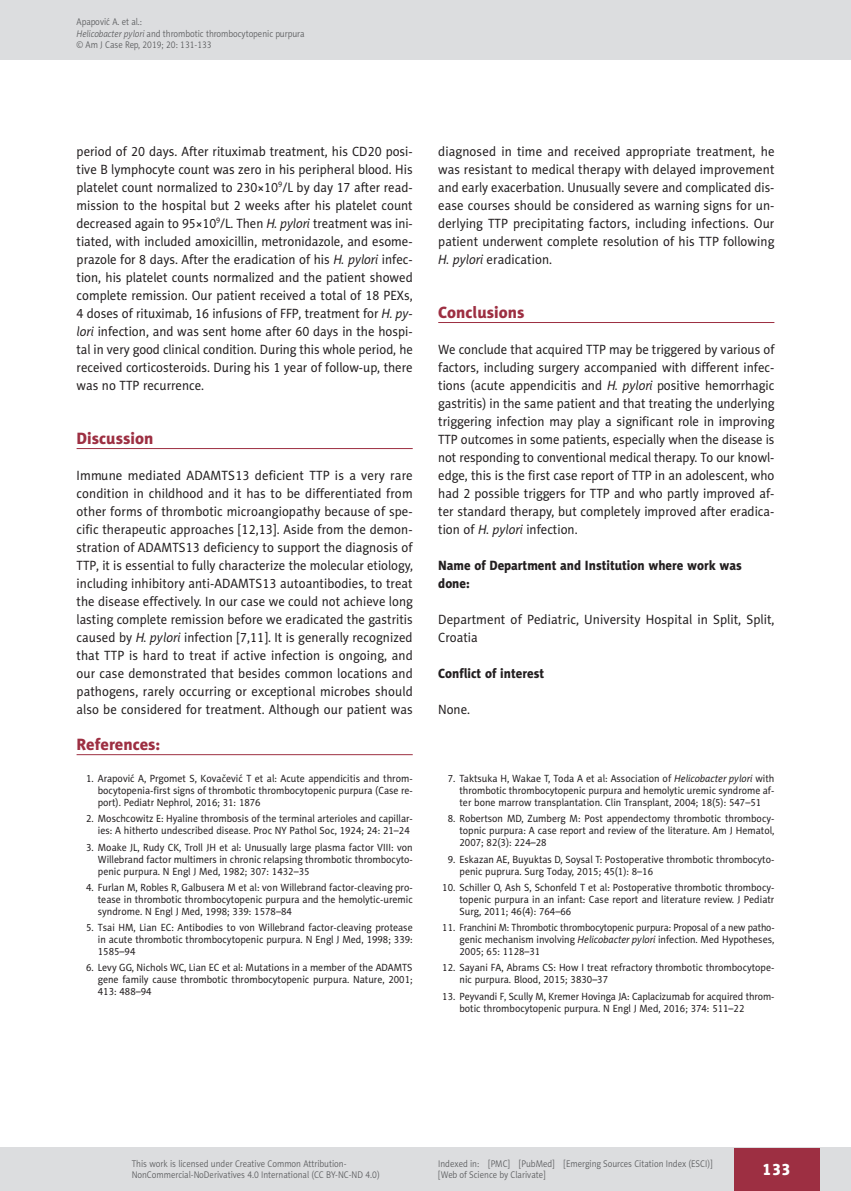
<style>
.page{position:relative;width:851px;height:1191px;background:#fff}
.page>*{position:absolute;margin:0;border:0;box-sizing:border-box;transform-origin:0 0}
.AJCR_Headline_1{font:16.5px "Naomi Sans EFN Heavy";color:#9d2f42}
.AJCR_Referencje_Tytu{font:16.5px "Naomi Sans EFN Heavy";color:#9d2f42}
.t1{font:16.5px "Naomi Sans EFN Heavy";color:#fff}
.AJCR_Body{font:13.5px/18px "Naomi Sans EFN";letter-spacing:.005em;color:#231f20;text-align:justify;scale:.95 1}
.AJCR_Body-2{font:13.5px/18px "Naomi Sans EFN";letter-spacing:.005em;color:#231f20;text-align:justify;scale:.96 1}
.AJCR_Body-3{font:13.5px/18px "Naomi Sans EFN";letter-spacing:.005em;color:#231f20;text-align:justify;scale:.94 1}
.AJCR_Headline_2{font:13.5px/18px "Naomi Sans EFN Heavy";color:#231f20;scale:.95 1}
.AJCR_Referencje_punk{font:10.5px/12px "Naomi Sans EFN";color:#231f20;text-align:justify;scale:.95 1}
.AJCR_Referencje_punk-2{font:10.5px/12px "Naomi Sans EFN";color:#231f20;text-align:justify;scale:.92 1}
.AJCR_Referencje_punk-3{font:10.5px/12px "Naomi Sans EFN";color:#231f20;scale:.94 1}
.AJCR_pagina_zywa{font:9.75px/11.2px "Naomi Sans EFN Light";color:#57585a;scale:.9 1}
.AJCR_pagina_sygnatur{font:9.75px "Naomi Sans EFN Light";color:#57585a;scale:.9 1}
.s1{font-style:italic}
</style>
<div class="page">
<hr style="left:77px;top:448px;width:335px;height:1px;background:#9d2f42">
<hr style="left:438px;top:322px;width:336px;height:1px;background:#9d2f42">
<hr style="left:77px;top:754px;width:335px;height:1px;background:#9d2f42">
<div style="left:0;top:1148px;width:850px;height:43px;background:#dcdddf"></div>
<div style="left:733px;top:1147px;width:86px;height:43px;background:#9d2f42"></div>
<div style="left:0;top:0;width:850px;height:60px;background:#dcdddf"></div>
<p class="AJCR_pagina_zywa" style="left:77px;top:16px;width:255px">Apapović A. et al.:<br><span class="s1">Helicobacter pylori</span> and thrombotic thrombocytopenic purpura</p>
<p class="AJCR_pagina_sygnatur" style="left:77px;top:39px;width:152px">© Am J Case Rep, 2019; 20: 131-133</p>
<p class="AJCR_Body" style="left:77px;top:142px;width:355px">period of 20 days. After rituximab treatment, his CD20 posi&shy;tive B lymphocyte count was zero in his peripheral blood. His platelet count normalized to 230×10<sup>9</sup>/L by day 17 after read&shy;mission to the hospital but 2 weeks after his platelet count decreased again to 95×10<sup>9</sup>/L. Then <span class="s1">H. pylori</span> treatment was ini&shy;tiated, with included amoxicillin, metronidazole, and esome&shy;prazole for 8 days. After the eradication of his <span class="s1">H. pylori</span> infec&shy;tion, his platelet counts normalized and the patient showed complete remission. Our patient received a total of 18 PEXs, 4 doses of rituximab, 16 infusions of FFP, treatment for <span class="s1">H. py&shy;lori</span> infection, and was sent home after 60 days in the hospi&shy;tal in very good clinical condition. During this whole period, he received corticosteroids. During his 1 year of follow-up, there was no TTP recurrence.</p>
<p class="AJCR_Headline_1" style="left:77px;top:428px;width:78px">Discussion</p>
<p class="AJCR_Body-2" style="left:77px;top:466px;width:352px">Immune mediated ADAMTS13 deficient TTP is a very rare condition in childhood and it has to be differentiated from other forms of thrombotic microangiopathy because of spe&shy;cific therapeutic approaches [12,13]. Aside from the demon&shy;stration of ADAMTS13 deficiency to support the diagnosis of TTP, it is essential to fully characterize the molecular etiology, including inhibitory anti-ADAMTS13 autoantibodies, to treat the disease effectively. In our case we could not achieve long lasting complete remission before we eradicated the gastritis caused by <span class="s1">H. pylori</span> infection [7,11]. It is generally recognized that TTP is hard to treat if active infection is ongoing, and our case demonstrated that besides common locations and pathogens, rarely occurring or exceptional microbes should also be considered for treatment. Although our patient was</p>
<p class="AJCR_Referencje_Tytu" style="left:77px;top:734px;width:85px">References:</p>
<p class="AJCR_Referencje_punk" style="left:98px;top:772px;width:333px;text-indent:-12px">1. Arapović A, Prgomet S, Kovačević T et al: Acute appendicitis and throm&shy;bocytopenia-first signs of thrombotic thrombocytopenic purpura (Case re&shy;port). Pediatr Nephrol, 2016; 31: 1876</p>
<p class="AJCR_Referencje_punk" style="left:86px;top:813px;width:345px;text-align:right">2. Moschcowitz E: Hyaline thrombosis of the terminal arterioles and capillar&shy;ies: A hitherto undescribed disease. Proc NY Pathol Soc, 1924; 24: 21–24</p>
<p class="AJCR_Referencje_punk" style="left:98px;top:841px;width:333px;text-indent:-12px">3. Moake JL, Rudy CK, Troll JH et al: Unusually large plasma factor VIII: von Willebrand factor multimers in chronic relapsing thrombotic thrombocyto&shy;penic purpura. N Engl J Med, 1982; 307: 1432–35</p>
<p class="AJCR_Referencje_punk" style="left:98px;top:881px;width:333px;text-indent:-12px">4. Furlan M, Robles R, Galbusera M et al: von Willebrand factor-cleaving pro&shy;tease in thrombotic thrombocytopenic purpura and the hemolytic-uremic syndrome. N Engl J Med, 1998; 339: 1578–84</p>
<p class="AJCR_Referencje_punk" style="left:98px;top:921px;width:333px;text-indent:-12px">5. Tsai HM, Lian EC: Antibodies to von Willebrand factor-cleaving protease in acute thrombotic thrombocytopenic purpura. N Engl J Med, 1998; 339:<br>1585–94</p>
<p class="AJCR_Referencje_punk" style="left:98px;top:962px;width:333px;text-indent:-12px">6. Levy GG, Nichols WC, Lian EC et al: Mutations in a member of the ADAMTS gene family cause thrombotic thrombocytopenic purpura. Nature, 2001; 413: 488–94</p>
<p class="AJCR_Body" style="left:438px;top:142px;width:355px">diagnosed in time and received appropriate treatment, he was resistant to medical therapy with delayed improvement and early exacerbation. Unusually severe and complicated dis&shy;ease courses should be considered as warning signs for un&shy;derlying TTP precipitating factors, including infections. Our patient underwent complete resolution of his TTP following <span class="s1">H. pylori</span> eradication.</p>
<p class="AJCR_Headline_1" style="left:438px;top:302px;width:88px">Conclusions</p>
<p class="AJCR_Body-3" style="left:438px;top:340px;width:359px">We conclude that acquired TTP may be triggered by various of factors, including surgery accompanied with different infec&shy;tions (acute appendicitis and <span class="s1">H. pylori</span> positive hemorrhagic gastritis) in the same patient and that treating the underlying triggering infection may play a significant role in improving TTP outcomes in some patients, especially when the disease is not responding to conventional medical therapy. To our knowl&shy;edge, this is the first case report of TTP in an adolescent, who had 2 possible triggers for TTP and who partly improved af&shy;ter standard therapy, but completely improved after eradica&shy;tion of <span class="s1">H. pylori</span> infection.</p>
<p class="AJCR_Headline_2" style="left:438px;top:556px;width:321px">Name of Department and Institution where work was done:</p>
<p class="AJCR_Body-2" style="left:438px;top:610px;width:352px">Department of Pediatric, University Hospital in Split, Split,<br>Croatia</p>
<p class="AJCR_Headline_2" style="left:438px;top:664px;width:113px">Conflict of interest</p>
<p class="AJCR_Body" style="left:438px;top:700px;width:35px">None.</p>
<p class="AJCR_Referencje_punk" style="left:459px;top:772px;width:333px;text-indent:-12px">7. Taktsuka H, Wakae T, Toda A et al: Association of <span class="s1">Helicobacter pylori</span> with thrombotic thrombocytopenic purpura and hemolytic uremic syndrome af&shy;ter bone marrow transplantation. Clin Transplant, 2004; 18(5): 547–51</p>
<p class="AJCR_Referencje_punk" style="left:459px;top:813px;width:333px;text-indent:-12px">8. Robertson MD, Zumberg M: Post appendectomy thrombotic thrombocy&shy;topnic purpura: A case report and review of the literature. Am J Hematol, 2007; 82(3): 224–28</p>
<p class="AJCR_Referencje_punk" style="left:459px;top:853px;width:333px;text-indent:-12px">9. Eskazan AE, Buyuktas D, Soysal T: Postoperative thrombotic thrombocyto&shy;penic puprura. Surg Today, 2015; 45(1): 8–16</p>
<p class="AJCR_Referencje_punk" style="left:459px;top:881px;width:333px;text-indent:-17px">10. Schiller O, Ash S, Schonfeld T et al: Postoperative thrombotic thrombocy&shy;topenic purpura in an infant: Case report and literature review. J Pediatr Surg, 2011; 46(4): 764–66</p>
<p class="AJCR_Referencje_punk-2" style="left:459px;top:921px;width:344px;text-indent:-17px">11. Franchini M: Thrombotic thrombocytopenic purpura: Proposal of a new patho&shy;genic mechanism involving <span class="s1">Helicobacter pylori</span> infection. Med Hypotheses, 2005; 65: 1128–31</p>
<p class="AJCR_Referencje_punk" style="left:459px;top:962px;width:333px;text-indent:-17px">12. Sayani FA, Abrams CS: How I treat refractory thrombotic thrombocytope&shy;nic purpura. Blood, 2015; 3830–37</p>
<p class="AJCR_Referencje_punk-3" style="left:459px;top:990px;width:336px;text-indent:-17px">13. Peyvandi F, Scully M, Kremer Hovinga JA: Caplacizumab for acquired throm&shy;botic thrombocytopenic purpura. N Engl J Med, 2016; 374: 511–22</p>
<p class="AJCR_pagina_zywa" style="left:132px;top:1158px;width:277px">This work is licensed under Creative Common Attribution-<br>NonCommercial-NoDerivatives 4.0 International (CC BY-NC-ND 4.0)</p>
<p class="AJCR_pagina_zywa" style="left:438px;top:1158px;width:306px">Indexed in: [PMC] [PubMed] [Emerging Sources Citation Index (ESCI)] [Web of Science by Clarivate]</p>
<p class="t1" style="left:762px;top:1159px;width:30px">133</p>
</div>
